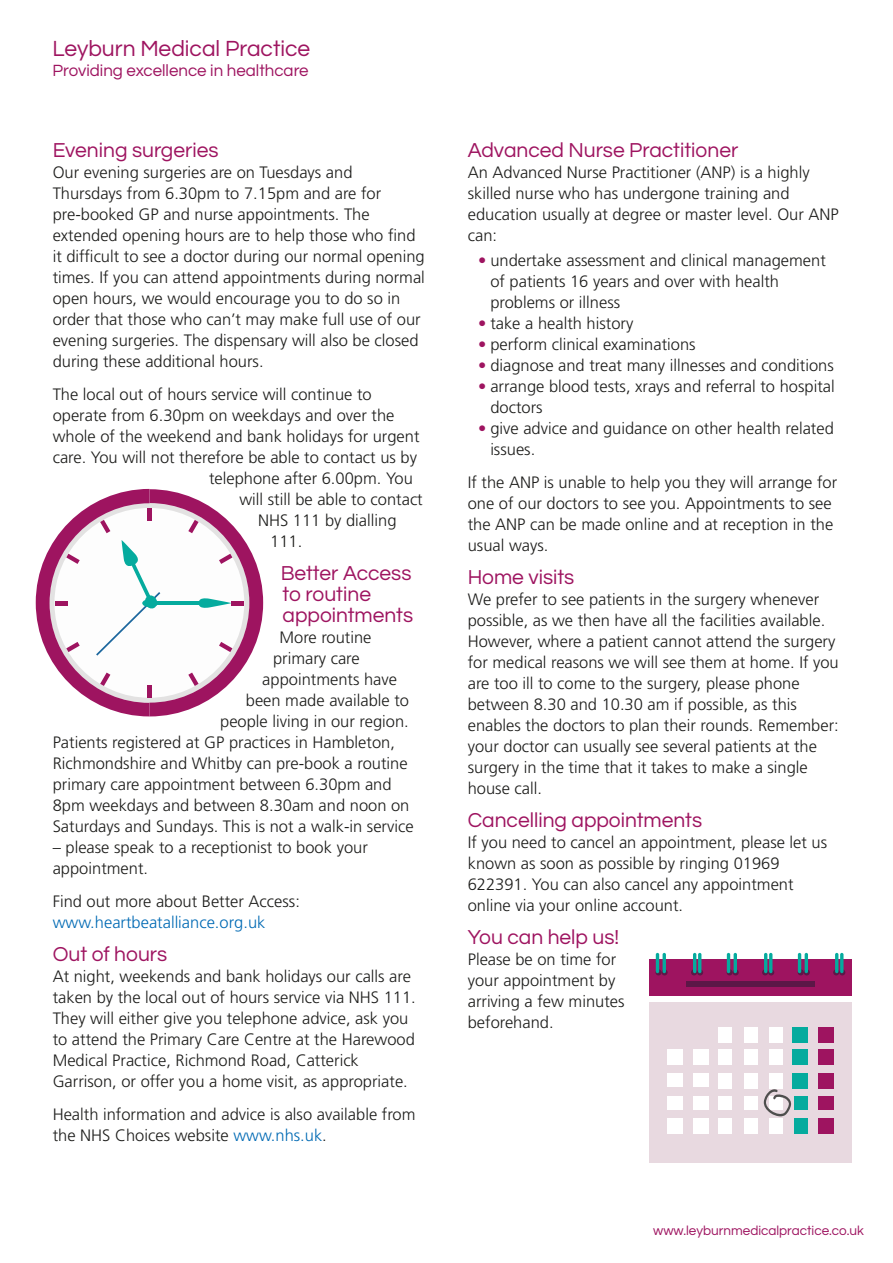
<style>
.page{position:relative;width:893px;height:1263px;background:#fff}
.page>*{position:absolute;margin:0;border:0;box-sizing:border-box;transform-origin:0 0}
.t1{font:22.8px "Questrial";color:#9e1460}
.t2{font:21px/21px "Questrial";color:#9e1460}
.t3{font:16.95px "Questrial";color:#9e1460}
.t4{font:300 16.5px/21px "Frutiger LT Std";color:#1d1d1b}
.t5{font:300 16.5px "Frutiger LT Std";color:#006ab4}
.t6{font:13.5px "Questrial";color:#9e1460}
.s1{color:#006ab4}
.s2{color:#9e1460}
</style>
<div class="page">
<svg style="left:36px;top:489px;width:227px;height:227px"></svg>
<div style="left:649px;top:997px;width:203px;height:165px;background:#e8d9e0"></div>
<div style="left:649px;top:960px;width:203px;height:37px;background:#9e1460"></div>
<div style="left:686px;top:982px;width:129px;height:5px;background:#5c1747"></div>
<svg style="left:655px;top:969px;width:7px;height:6px"></svg>
<svg style="left:661px;top:969px;width:7px;height:6px"></svg>
<hr style="left:656px;top:953px;width:3px;height:20px;background:#05ab9e;border-radius:2px">
<hr style="left:663px;top:953px;width:3px;height:20px;background:#05ab9e;border-radius:2px">
<svg style="left:691px;top:969px;width:12px;height:6px"></svg>
<hr style="left:693px;top:953px;width:3px;height:20px;background:#05ab9e;border-radius:2px">
<hr style="left:698px;top:953px;width:3px;height:20px;background:#05ab9e;border-radius:2px">
<svg style="left:726px;top:969px;width:7px;height:6px"></svg>
<svg style="left:733px;top:969px;width:6px;height:6px"></svg>
<hr style="left:727px;top:953px;width:3px;height:20px;background:#05ab9e;border-radius:2px">
<hr style="left:734px;top:953px;width:3px;height:20px;background:#05ab9e;border-radius:2px">
<svg style="left:762px;top:969px;width:12px;height:6px"></svg>
<hr style="left:764px;top:953px;width:3px;height:20px;background:#05ab9e;border-radius:2px">
<hr style="left:769px;top:953px;width:3px;height:20px;background:#05ab9e;border-radius:2px">
<svg style="left:798px;top:969px;width:12px;height:6px"></svg>
<hr style="left:798px;top:953px;width:3px;height:20px;background:#05ab9e;border-radius:2px">
<hr style="left:805px;top:953px;width:3px;height:20px;background:#05ab9e;border-radius:2px">
<svg style="left:833px;top:969px;width:12px;height:6px"></svg>
<hr style="left:835px;top:953px;width:3px;height:20px;background:#05ab9e;border-radius:2px">
<hr style="left:840px;top:953px;width:3px;height:20px;background:#05ab9e;border-radius:2px">
<div style="left:649px;top:997px;width:203px;height:5px;background:#fff"></div>
<div style="left:718px;top:1027px;width:14px;height:15px;background:#fff"></div>
<div style="left:744px;top:1027px;width:13px;height:15px;background:#fff"></div>
<div style="left:769px;top:1027px;width:14px;height:15px;background:#fff"></div>
<div style="left:793px;top:1027px;width:15px;height:15px;background:#05ab9e"></div>
<div style="left:818px;top:1027px;width:15px;height:15px;background:#9e1460"></div>
<div style="left:718px;top:1049px;width:14px;height:15px;background:#fff"></div>
<div style="left:744px;top:1049px;width:13px;height:15px;background:#fff"></div>
<div style="left:769px;top:1049px;width:14px;height:15px;background:#fff"></div>
<div style="left:793px;top:1049px;width:15px;height:15px;background:#05ab9e"></div>
<div style="left:818px;top:1049px;width:15px;height:15px;background:#9e1460"></div>
<div style="left:668px;top:1049px;width:15px;height:15px;background:#fff"></div>
<div style="left:693px;top:1049px;width:15px;height:15px;background:#fff"></div>
<div style="left:718px;top:1073px;width:14px;height:15px;background:#fff"></div>
<div style="left:744px;top:1073px;width:13px;height:15px;background:#fff"></div>
<div style="left:769px;top:1073px;width:14px;height:15px;background:#fff"></div>
<div style="left:793px;top:1073px;width:15px;height:15px;background:#05ab9e"></div>
<div style="left:818px;top:1073px;width:15px;height:15px;background:#9e1460"></div>
<div style="left:668px;top:1073px;width:15px;height:13px;background:#fff"></div>
<div style="left:693px;top:1073px;width:15px;height:13px;background:#fff"></div>
<div style="left:718px;top:1097px;width:14px;height:13px;background:#fff"></div>
<div style="left:744px;top:1097px;width:13px;height:13px;background:#fff"></div>
<div style="left:794px;top:1097px;width:14px;height:13px;background:#05ab9e"></div>
<div style="left:818px;top:1097px;width:15px;height:13px;background:#9e1460"></div>
<div style="left:668px;top:1097px;width:15px;height:13px;background:#fff"></div>
<div style="left:693px;top:1097px;width:15px;height:13px;background:#fff"></div>
<div style="left:718px;top:1118px;width:14px;height:16px;background:#fff"></div>
<div style="left:744px;top:1118px;width:13px;height:16px;background:#fff"></div>
<div style="left:769px;top:1118px;width:14px;height:16px;background:#fff"></div>
<div style="left:794px;top:1118px;width:14px;height:16px;background:#05ab9e"></div>
<div style="left:818px;top:1118px;width:15px;height:16px;background:#9e1460"></div>
<div style="left:668px;top:1118px;width:15px;height:16px;background:#fff"></div>
<div style="left:693px;top:1118px;width:15px;height:16px;background:#fff"></div>
<svg style="left:763px;top:1089px;width:29px;height:27px"></svg>
<h1 class="t1" style="left:52px;top:37px;width:259px">Leyburn Medical Practice</h1>
<p class="t3" style="left:52px;top:62px;width:258px">Providing excellence in healthcare</p>
<p class="t2" style="left:53px;top:140px;width:167px">Evening surgeries</p>
<p class="t4" style="left:53px;top:162px;width:374px">Our evening surgeries are on Tuesdays and Thursdays from 6.30pm to 7.15pm and are for pre-booked GP and nurse appointments. The extended opening hours are to help those who find it difficult to see a doctor during our normal opening times. If you can attend appointments during normal open hours, we would encourage you to do so in order that those who can’t may make full use of our evening surgeries. The dispensary will also be closed during these additional hours.</p>
<p class="t4" style="left:53px;top:384px;width:321px">The local out of hours service will continue to</p>
<p class="t4" style="left:53px;top:405px;width:343px">operate from 6.30pm on weekdays and over the</p>
<p class="t4" style="left:53px;top:426px;width:368px">whole of the weekend and bank holidays for urgent</p>
<p class="t4" style="left:53px;top:447px;width:366px">care. You will not therefore be able to contact us by</p>
<p class="t4" style="left:209px;top:468px;width:205px">telephone after 6.00pm. You</p>
<p class="t4" style="left:239px;top:489px;width:185px">will still be able to contact</p>
<p class="t4" style="left:258px;top:510px;width:140px">NHS 111 by dialling</p>
<p class="t4" style="left:270px;top:531px;width:34px">111.</p>
<p class="t2" style="left:281px;top:563px;width:134px">Better Access to routine appointments</p>
<p class="t4" style="left:280px;top:627px;width:94px">More routine</p>
<p class="t4" style="left:273px;top:648px;width:88px">primary care</p>
<p class="t4" style="left:262px;top:669px;width:136px">appointments have</p>
<p class="t4" style="left:246px;top:690px;width:165px">been made available to</p>
<p class="t4" style="left:220px;top:711px;width:190px">people living in our region.</p>
<p class="t4" style="left:53px;top:732px;width:344px">Patients registered at GP practices in Hambleton,</p>
<p class="t4" style="left:53px;top:753px;width:356px">Richmondshire and Whitby can pre-book a routine</p>
<p class="t4" style="left:53px;top:774px;width:340px">primary care appointment between 6.30pm and</p>
<p class="t4" style="left:53px;top:795px;width:358px">8pm weekdays and between 8.30am and noon on</p>
<p class="t4" style="left:53px;top:816px;width:362px">Saturdays and Sundays. This is not a walk-in service</p>
<p class="t4" style="left:53px;top:837px;width:317px">– please speak to a receptionist to book your appointment.</p>
<p class="t4" style="left:53px;top:891px;width:249px">Find out more about Better Access:</p>
<p class="t5" style="left:53px;top:913px;width:214px">www.heartbeatalliance.org.uk</p>
<p class="t2" style="left:53px;top:944px;width:116px">Out of hours</p>
<p class="t4" style="left:53px;top:966px;width:365px">At night, weekends and bank holidays our calls are taken by the local out of hours service via NHS 111.<br>They will either give you telephone advice, ask you to attend the Primary Care Centre at the Harewood Medical Practice, Richmond Road, Catterick Garrison, or offer you a home visit, as appropriate.</p>
<p class="t4" style="left:53px;top:1104px;width:364px">Health information and advice is also available from the NHS Choices website <span class="s1">www.nhs.uk</span>.</p>
<p class="t2" style="left:468px;top:140px;width:272px">Advanced Nurse Practitioner</p>
<p class="t4" style="left:468px;top:162px;width:372px">An Advanced Nurse Practitioner (ANP) is a highly skilled nurse who has undergone training and education usually at degree or master level. Our ANP can:</p>
<p class="t4" style="left:490px;top:250px;width:337px;text-indent:-12px"><span class="s2">•</span> undertake assessment and clinical management of patients 16 years and over with health problems or illness</p>
<p class="t4" style="left:478px;top:313px;width:157px"><span class="s2">•</span> take a health history</p>
<p class="t4" style="left:478px;top:334px;width:219px"><span class="s2">•</span> perform clinical examinations</p>
<p class="t4" style="left:478px;top:355px;width:357px"><span class="s2">•</span> diagnose and treat many illnesses and conditions</p>
<p class="t4" style="left:490px;top:376px;width:346px;text-indent:-12px"><span class="s2">•</span> arrange blood tests, xrays and referral to hospital doctors</p>
<p class="t4" style="left:490px;top:418px;width:345px;text-indent:-12px"><span class="s2">•</span> give advice and guidance on other health related issues.</p>
<p class="t4" style="left:468px;top:472px;width:371px">If the ANP is unable to help you they will arrange for one of our doctors to see you. Appointments to see the ANP can be made online and at reception in the usual ways.</p>
<p class="t2" style="left:468px;top:567px;width:108px">Home visits</p>
<p class="t4" style="left:468px;top:589px;width:373px">We prefer to see patients in the surgery whenever possible, as we then have all the facilities available.<br>However, where a patient cannot attend the surgery for medical reasons we will see them at home. If you are too ill to come to the surgery, please phone between 8.30 and 10.30 am if possible, as this enables the doctors to plan their rounds. Remember: your doctor can usually see several patients at the surgery in the time that it takes to make a single house call.</p>
<p class="t2" style="left:468px;top:810px;width:236px">Cancelling appointments</p>
<p class="t4" style="left:468px;top:832px;width:361px">If you need to cancel an appointment, please let us known as soon as possible by ringing 01969<br>622391. You can also cancel any appointment online via your online account.</p>
<p class="t2" style="left:468px;top:927px;width:153px">You can help us!</p>
<p class="t4" style="left:468px;top:949px;width:158px">Please be on time for your appointment by arriving a few minutes beforehand.</p>
<p class="t6" style="left:653px;top:1223px;width:212px">www.leyburnmedicalpractice.co.uk</p>
</div>
